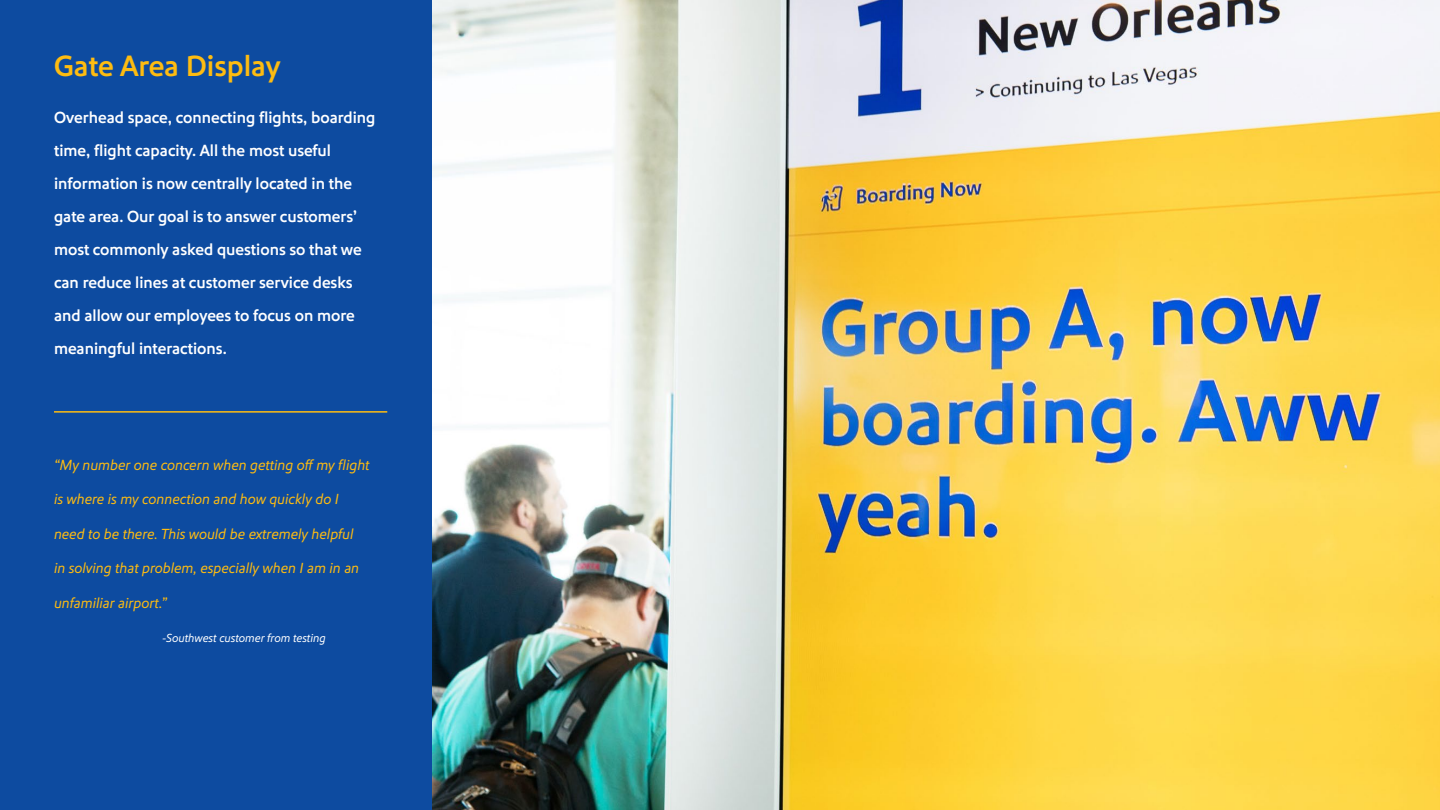
<style>
.page{position:relative;width:1440px;height:810px;background:#fff}
.page>*{position:absolute;margin:0;border:0;box-sizing:border-box;transform-origin:0 0}
.t1{font:500 30px "Southwest Sans";color:#febc11}
.t2{font:500 16.5px/33px "Southwest Sans";color:#fff}
.t3{font:italic 15px "Southwest Sans";color:#febc11}
.t4{font:italic 12px "Southwest Sans";color:#fff}
</style>
<div class="page">
<div style="left:0;top:0;width:432px;height:810px;background:#0d4ba0"></div>
<hr style="left:54px;top:411px;width:333px;height:2px;background:#febc11">
<img style="left:432px;top:0;width:1008px;height:810px">
<h1 class="t1" style="left:54px;top:49px;width:228px">Gate Area Display</h1>
<p class="t2" style="left:54px;top:101px;width:323px">Overhead space, connecting flights, boarding time, flight capacity. All the most useful information is now centrally located in the gate area. Our goal is to answer customers’ most commonly asked questions so that we can reduce lines at customer service desks and allow our employees to focus on more meaningful interactions.</p>
<p class="t3" style="left:54px;top:456px;width:317px">“My number one concern when getting off my flight</p>
<p class="t3" style="left:54px;top:490px;width:286px">is where is my connection and how quickly do I</p>
<p class="t3" style="left:54px;top:525px;width:301px">need to be there. This would be extremely helpful</p>
<p class="t3" style="left:54px;top:559px;width:307px">in solving that problem, especially when I am in an</p>
<p class="t3" style="left:54px;top:594px;width:114px">unfamiliar airport.”</p>
<p class="t4" style="left:162px;top:631px;width:165px">-Southwest customer from testing</p>
</div>
